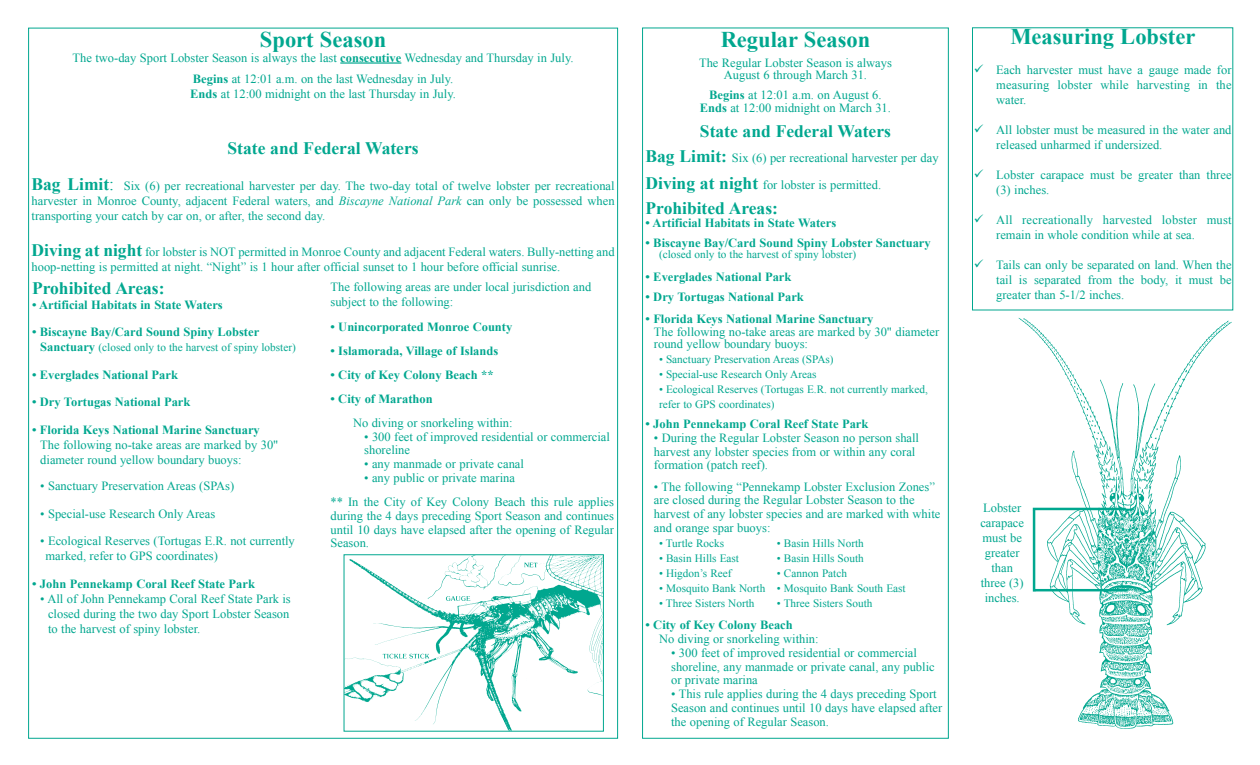
<style>
.page{position:relative;width:1260px;height:765px;background:#fff}
.page>*{position:absolute;margin:0;border:0;box-sizing:border-box;transform-origin:0 0}
.t1{font:700 22.5px "Times New Roman";color:#00a78f}
.t2{font:700 17.5px "Times New Roman";color:#00a78f}
.t3{font:12.5px/15px "Times New Roman";color:#00a78f}
.t4{font:700 12.5px "Times New Roman";color:#00a78f}
.t5{font:11.25px/15px "Times New Roman";color:#00a78f}
.s1{font-weight:700}
.s2{font-weight:700;font-size:17.5px}
.s3{font-size:17.5px}
.s4{font-style:italic}
.s5{font-weight:700;font-size:12.5px}
</style>
<div class="page">
<img style="left:1018px;top:317px;width:214px;height:412px">
<hr style="left:340px;top:62px;width:61px;height:2px;background:#00a78f">
<hr style="left:1033px;top:510px;width:2px;height:82px;background:#00a78f">
<hr style="left:1033px;top:508px;width:93px;height:2px;background:#00a78f">
<hr style="left:1035px;top:589px;width:93px;height:2px;background:#00a78f">
<img style="left:346px;top:556px;width:256px;height:174px">
<p class="t1" style="left:260px;top:24px;width:128px">Sport Season</p>
<p class="t3" style="left:73px;top:50px;width:502px">The two-day Sport Lobster Season is always the last <span class="s1">consecutive</span> Wednesday and Thursday in July.</p>
<p class="t3" style="left:193px;top:71px;width:262px"><span class="s1">Begins</span> at 12:01 a.m. on the last Wednesday in July.</p>
<p class="t3" style="left:190px;top:86px;width:267px"><span class="s1">Ends</span> at 12:00 midnight on the last Thursday in July.</p>
<p class="t2" style="left:228px;top:136px;width:193px">State and Federal Waters</p>
<p class="t3" style="left:32px;top:178px;width:585px;text-align:justify"><span class="s2">Bag Limit</span><span class="s3">:</span> Six (6) per recreational harvester per day. The two-day total of twelve lobster per recreational harvester in Monroe County, adjacent Federal waters, and <span class="s4">Biscayne National Park</span> can only be possessed when transporting your catch by car on, or after, the second day.</p>
<p class="t3" style="left:32px;top:244px;width:585px"><span class="s2">Diving at night</span> for lobster is NOT permitted in Monroe County and adjacent Federal waters. Bully-netting and hoop-netting is permitted at night. “Night” is 1 hour after official sunset to 1 hour before official sunrise.</p>
<p class="t2" style="left:32px;top:276px;width:134px">Prohibited Areas:</p>
<p class="t4" style="left:32px;top:296px;width:192px">• Artificial Habitats in State Waters</p>
<p class="t4" style="left:32px;top:324px;width:229px">• Biscayne Bay/Card Sound Spiny Lobster</p>
<p class="t5" style="left:40px;top:340px;width:257px"><span class="s5">Sanctuary</span> (closed only to the harvest of spiny lobster)</p>
<p class="t4" style="left:32px;top:366px;width:147px">• Everglades National Park</p>
<p class="t4" style="left:32px;top:394px;width:160px">• Dry Tortugas National Park</p>
<p class="t4" style="left:32px;top:421px;width:229px">• Florida Keys National Marine Sanctuary</p>
<p class="t3" style="left:40px;top:437px;width:240px">The following no-take areas are marked by 30"</p>
<p class="t3" style="left:40px;top:452px;width:203px">diameter round yellow boundary buoys:</p>
<p class="t3" style="left:40px;top:478px;width:196px">• Sanctuary Preservation Areas (SPAs)</p>
<p class="t3" style="left:40px;top:506px;width:177px">• Special-use Research Only Areas</p>
<p class="t3" style="left:40px;top:533px;width:256px">• Ecological Reserves (Tortugas E.R. not currently</p>
<p class="t3" style="left:46px;top:548px;width:174px">marked, refer to GPS coordinates)</p>
<p class="t4" style="left:32px;top:575px;width:224px">• John Pennekamp Coral Reef State Park</p>
<p class="t3" style="left:40px;top:591px;width:252px">• All of John Pennekamp Coral Reef State Park is</p>
<p class="t3" style="left:48px;top:606px;width:243px">closed during the two day Sport Lobster Season</p>
<p class="t3" style="left:48px;top:621px;width:154px">to the harvest of spiny lobster.</p>
<p class="t3" style="left:331px;top:279px;width:262px">The following areas are under local jurisdiction and</p>
<p class="t3" style="left:331px;top:294px;width:124px">subject to the following:</p>
<p class="t4" style="left:331px;top:318px;width:183px">• Unincorporated Monroe County</p>
<p class="t4" style="left:331px;top:342px;width:169px">• Islamorada, Village of Islands</p>
<p class="t4" style="left:331px;top:366px;width:165px">• City of Key Colony Beach **</p>
<p class="t4" style="left:331px;top:390px;width:104px">• City of Marathon</p>
<p class="t3" style="left:353px;top:415px;width:161px">No diving or snorkeling within:</p>
<p class="t3" style="left:364px;top:429px;width:247px;line-height:13.8px">• 300 feet of improved residential or commercial shoreline</p>
<p class="t3" style="left:364px;top:456px;width:161px">• any manmade or private canal</p>
<p class="t3" style="left:364px;top:470px;width:152px">• any public or private marina</p>
<p class="t3" style="left:331px;top:495px;width:285px;line-height:13.8px;text-align:justify">** In the City of Key Colony Beach this rule applies during the 4 days preceding Sport Season and continues until 10 days have elapsed after the opening of Regular Season.</p>
<p class="t1" style="left:721px;top:23px;width:151px">Regular Season</p>
<p class="t3" style="left:699px;top:55px;width:194px">The Regular Lobster Season is always</p>
<p class="t3" style="left:724px;top:67px;width:145px">August 6 through March 31.</p>
<p class="t3" style="left:709px;top:87px;width:174px"><span class="s1">Begins</span> at 12:01 a.m. on August 6.</p>
<p class="t3" style="left:700px;top:100px;width:193px"><span class="s1">Ends</span> at 12:00 midnight on March 31.</p>
<p class="t2" style="left:700px;top:119px;width:193px">State and Federal Waters</p>
<p class="t3" style="left:646px;top:150px;width:295px"><span class="s2">Bag Limit:</span> Six (6) per recreational harvester per day</p>
<p class="t3" style="left:646px;top:177px;width:237px"><span class="s2">Diving at night</span> for lobster is permitted.</p>
<p class="t2" style="left:646px;top:196px;width:134px">Prohibited Areas:</p>
<p class="t4" style="left:646px;top:214px;width:192px">• Artificial Habitats in State Waters</p>
<p class="t4" style="left:646px;top:234px;width:287px">• Biscayne Bay/Card Sound Spiny Lobster Sanctuary</p>
<p class="t5" style="left:659px;top:247px;width:199px">(closed only to the harvest of spiny lobster)</p>
<p class="t4" style="left:646px;top:268px;width:147px">• Everglades National Park</p>
<p class="t4" style="left:646px;top:288px;width:160px">• Dry Tortugas National Park</p>
<p class="t4" style="left:646px;top:310px;width:229px">• Florida Keys National Marine Sanctuary</p>
<p class="t3" style="left:654px;top:325px;width:287px;line-height:12.5px">The following no-take areas are marked by 30" diameter round yellow boundary buoys:</p>
<p class="t5" style="left:659px;top:352px;width:176px">• Sanctuary Preservation Areas (SPAs)</p>
<p class="t5" style="left:659px;top:367px;width:159px">• Special-use Research Only Areas</p>
<p class="t5" style="left:659px;top:382px;width:270px">• Ecological Reserves (Tortugas E.R. not currently marked, refer to GPS coordinates)</p>
<p class="t4" style="left:646px;top:415px;width:224px">• John Pennekamp Coral Reef State Park</p>
<p class="t3" style="left:654px;top:431px;width:267px;line-height:13.8px">• During the Regular Lobster Season no person shall harvest any lobster species from or within any coral formation (patch reef).</p>
<p class="t3" style="left:654px;top:479px;width:288px;line-height:13.8px">• The following “Pennekamp Lobster Exclusion Zones” are closed during the Regular Lobster Season to the harvest of any lobster species and are marked with white and orange spar buoys:</p>
<p class="t5" style="left:659px;top:535px;width:67px">• Turtle Rocks</p>
<p class="t5" style="left:777px;top:535px;width:88px">• Basin Hills North</p>
<p class="t5" style="left:659px;top:550px;width:82px">• Basin Hills East</p>
<p class="t5" style="left:777px;top:550px;width:88px">• Basin Hills South</p>
<p class="t5" style="left:659px;top:565px;width:74px">• Higdon’s Reef</p>
<p class="t5" style="left:777px;top:565px;width:72px">• Cannon Patch</p>
<p class="t5" style="left:659px;top:580px;width:248px">• Mosquito Bank North • Mosquito Bank South East</p>
<p class="t5" style="left:659px;top:595px;width:97px">• Three Sisters North</p>
<p class="t5" style="left:777px;top:595px;width:97px">• Three Sisters South</p>
<p class="t4" style="left:646px;top:616px;width:149px">• City of Key Colony Beach</p>
<p class="t3" style="left:659px;top:631px;width:161px">No diving or snorkeling within:</p>
<p class="t3" style="left:671px;top:646px;width:265px;line-height:13.8px">• 300 feet of improved residential or commercial shoreline, any manmade or private canal, any public or private marina</p>
<p class="t3" style="left:671px;top:687px;width:273px;line-height:13.8px">• This rule applies during the 4 days preceding Sport<br>Season and continues until 10 days have elapsed after the opening of Regular Season.</p>
<p class="t1" style="left:1010px;top:21px;width:186px">Measuring Lobster</p>
<p class="t3" style="left:996px;top:62px;width:237px;text-align:justify">Each harvester must have a gauge made for measuring lobster while harvesting in the water.</p>
<p class="t3" style="left:996px;top:122px;width:237px">All lobster must be measured in the water and released unharmed if undersized.</p>
<p class="t3" style="left:996px;top:167px;width:237px">Lobster carapace must be greater than three (3) inches.</p>
<p class="t3" style="left:996px;top:212px;width:237px">All recreationally harvested lobster must remain in whole condition while at sea.</p>
<p class="t3" style="left:996px;top:257px;width:237px;text-align:justify">Tails can only be separated on land. When the tail is separated from the body, it must be greater than 5-1/2 inches.</p>
<p class="t3" style="left:980px;top:500px;width:45px;text-align:center">Lobster carapace must be greater than</p>
<p class="t3" style="left:981px;top:575px;width:44px;text-align:center">three (3) inches.</p>
</div>
